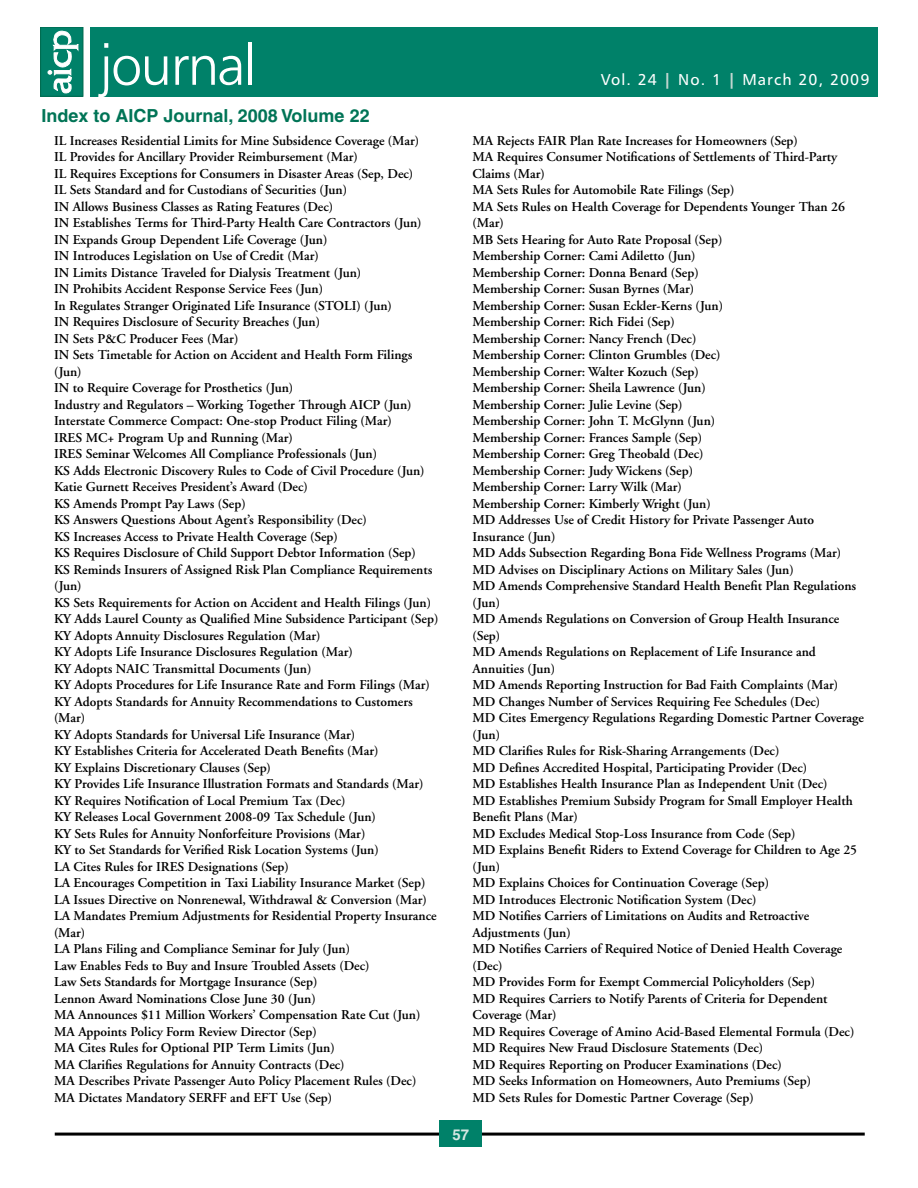
<style>
.page{position:relative;width:918px;height:1188px;background:#fff}
.page>*{position:absolute;margin:0;border:0;box-sizing:border-box;transform-origin:0 0}
.t1{font:57px "Humanist 777 BT Light B";letter-spacing:-.035em;color:#fff}
.t2{font:700 18px "Helvetica";color:#007456}
.t3{font:15.75px "Humanist 777 BT Roman B";letter-spacing:.07em;color:#fff}
.t4{font:700 15px "Helvetica";color:#d6e8e3}
.t5{font:600 13.5px/16.5px "Adobe Garamond";color:#000}
.s1{font-family:"Humanist 777 BT Black B";color:#c3d7d1}
</style>
<div class="page">
<hr style="left:55px;top:1133px;width:810px;height:3px;background:#000">
<div style="left:440px;top:1120px;width:42px;height:28px;background:#008169"></div>
<div style="left:90px;top:27px;width:787px;height:69px;background:#008169"></div>
<div style="left:41px;top:27px;width:42px;height:69px;background:#008169"></div>
<div style="left:40px;top:27px;width:43px;height:69px;border:1px solid #006a4f"></div>
<svg style="left:48px;top:30px;width:30px;height:65px"></svg>
<h1 class="t1" style="left:100px;top:30px;width:158px">journal</h1>
<h2 class="t2" style="left:42px;top:105px;width:330px">Index to AICP Journal, 2008 Volume 22</h2>
<p class="t3" style="left:601px;top:70px;width:270px">Vol. 24 <span class="s1">|</span> No. 1 <span class="s1">|</span> March 20, 2009</p>
<p class="t5" style="left:54px;top:133px;width:386px">IL Increases Residential Limits for Mine Subsidence Coverage (Mar)<br>IL Provides for Ancillary Provider Reimbursement (Mar)<br>IL Requires Exceptions for Consumers in Disaster Areas (Sep, Dec)<br>IL Sets Standard and for Custodians of Securities (Jun)<br>IN Allows Business Classes as Rating Features (Dec)<br>IN Establishes Terms for Third-Party Health Care Contractors (Jun)<br>IN Expands Group Dependent Life Coverage (Jun)<br>IN Introduces Legislation on Use of Credit (Mar)<br>IN Limits Distance Traveled for Dialysis Treatment (Jun)<br>IN Prohibits Accident Response Service Fees (Jun)<br>In Regulates Stranger Originated Life Insurance (STOLI) (Jun)<br>IN Requires Disclosure of Security Breaches (Jun)<br>IN Sets P&amp;C Producer Fees (Mar)<br>IN Sets Timetable for Action on Accident and Health Form Filings (Jun)<br>IN to Require Coverage for Prosthetics (Jun)<br>Industry and Regulators – Working Together Through AICP (Jun)<br>Interstate Commerce Compact: One-stop Product Filing (Mar)<br>IRES MC+ Program Up and Running (Mar)<br>IRES Seminar Welcomes All Compliance Professionals (Jun)<br>KS Adds Electronic Discovery Rules to Code of Civil Procedure (Jun)<br>Katie Gurnett Receives President’s Award (Dec)<br>KS Amends Prompt Pay Laws (Sep)<br>KS Answers Questions About Agent’s Responsibility (Dec)<br>KS Increases Access to Private Health Coverage (Sep)<br>KS Requires Disclosure of Child Support Debtor Information (Sep)<br>KS Reminds Insurers of Assigned Risk Plan Compliance Requirements (Jun)<br>KS Sets Requirements for Action on Accident and Health Filings (Jun)<br>KY Adds Laurel County as Qualified Mine Subsidence Participant (Sep)<br>KY Adopts Annuity Disclosures Regulation (Mar)<br>KY Adopts Life Insurance Disclosures Regulation (Mar)<br>KY Adopts NAIC Transmittal Documents (Jun)<br>KY Adopts Procedures for Life Insurance Rate and Form Filings (Mar)<br>KY Adopts Standards for Annuity Recommendations to Customers (Mar)<br>KY Adopts Standards for Universal Life Insurance (Mar)<br>KY Establishes Criteria for Accelerated Death Benefits (Mar)<br>KY Explains Discretionary Clauses (Sep)<br>KY Provides Life Insurance Illustration Formats and Standards (Mar)<br>KY Requires Notification of Local Premium Tax (Dec)<br>KY Releases Local Government 2008-09 Tax Schedule (Jun)<br>KY Sets Rules for Annuity Nonforfeiture Provisions (Mar)<br>KY to Set Standards for Verified Risk Location Systems (Jun)<br>LA Cites Rules for IRES Designations (Sep)<br>LA Encourages Competition in Taxi Liability Insurance Market (Sep)<br>LA Issues Directive on Nonrenewal, Withdrawal &amp; Conversion (Mar)<br>LA Mandates Premium Adjustments for Residential Property Insurance (Mar)<br>LA Plans Filing and Compliance Seminar for July (Jun)<br>Law Enables Feds to Buy and Insure Troubled Assets (Dec)<br>Law Sets Standards for Mortgage Insurance (Sep)<br>Lennon Award Nominations Close June 30 (Jun)<br>MA Announces $11 Million Workers’ Compensation Rate Cut (Jun)<br>MA Appoints Policy Form Review Director (Sep)<br>MA Cites Rules for Optional PIP Term Limits (Jun)<br>MA Clarifies Regulations for Annuity Contracts (Dec)<br>MA Describes Private Passenger Auto Policy Placement Rules (Dec)<br>MA Dictates Mandatory SERFF and EFT Use (Sep)</p>
<p class="t5" style="left:472px;top:132px;width:393px">MA Rejects FAIR Plan Rate Increases for Homeowners (Sep)<br>MA Requires Consumer Notifications of Settlements of Third-Party Claims (Mar)<br>MA Sets Rules for Automobile Rate Filings (Sep)<br>MA Sets Rules on Health Coverage for Dependents Younger Than 26 (Mar)<br>MB Sets Hearing for Auto Rate Proposal (Sep)<br>Membership Corner: Cami Adiletto (Jun)<br>Membership Corner: Donna Benard (Sep)<br>Membership Corner: Susan Byrnes (Mar)<br>Membership Corner: Susan Eckler-Kerns (Jun)<br>Membership Corner: Rich Fidei (Sep)<br>Membership Corner: Nancy French (Dec)<br>Membership Corner: Clinton Grumbles (Dec)<br>Membership Corner: Walter Kozuch (Sep)<br>Membership Corner: Sheila Lawrence (Jun)<br>Membership Corner: Julie Levine (Sep)<br>Membership Corner: John T. McGlynn (Jun)<br>Membership Corner: Frances Sample (Sep)<br>Membership Corner: Greg Theobald (Dec)<br>Membership Corner: Judy Wickens (Sep)<br>Membership Corner: Larry Wilk (Mar)<br>Membership Corner: Kimberly Wright (Jun)<br>MD Addresses Use of Credit History for Private Passenger Auto Insurance (Jun)<br>MD Adds Subsection Regarding Bona Fide Wellness Programs (Mar)<br>MD Advises on Disciplinary Actions on Military Sales (Jun)<br>MD Amends Comprehensive Standard Health Benefit Plan Regulations (Jun)<br>MD Amends Regulations on Conversion of Group Health Insurance (Sep)<br>MD Amends Regulations on Replacement of Life Insurance and Annuities (Jun)<br>MD Amends Reporting Instruction for Bad Faith Complaints (Mar)<br>MD Changes Number of Services Requiring Fee Schedules (Dec)<br>MD Cites Emergency Regulations Regarding Domestic Partner Coverage (Jun)<br>MD Clarifies Rules for Risk-Sharing Arrangements (Dec)<br>MD Defines Accredited Hospital, Participating Provider (Dec)<br>MD Establishes Health Insurance Plan as Independent Unit (Dec)<br>MD Establishes Premium Subsidy Program for Small Employer Health Benefit Plans (Mar)<br>MD Excludes Medical Stop-Loss Insurance from Code (Sep)<br>MD Explains Benefit Riders to Extend Coverage for Children to Age 25 (Jun)<br>MD Explains Choices for Continuation Coverage (Sep)<br>MD Introduces Electronic Notification System (Dec)<br>MD Notifies Carriers of Limitations on Audits and Retroactive Adjustments (Jun)<br>MD Notifies Carriers of Required Notice of Denied Health Coverage (Dec)<br>MD Provides Form for Exempt Commercial Policyholders (Sep)<br>MD Requires Carriers to Notify Parents of Criteria for Dependent Coverage (Mar)<br>MD Requires Coverage of Amino Acid-Based Elemental Formula (Dec)<br>MD Requires New Fraud Disclosure Statements (Dec)<br>MD Requires Reporting on Producer Examinations (Dec)<br>MD Seeks Information on Homeowners, Auto Premiums (Sep)<br>MD Sets Rules for Domestic Partner Coverage (Sep)</p>
<p class="t4" style="left:453px;top:1125px;width:18px">57</p>
</div>
